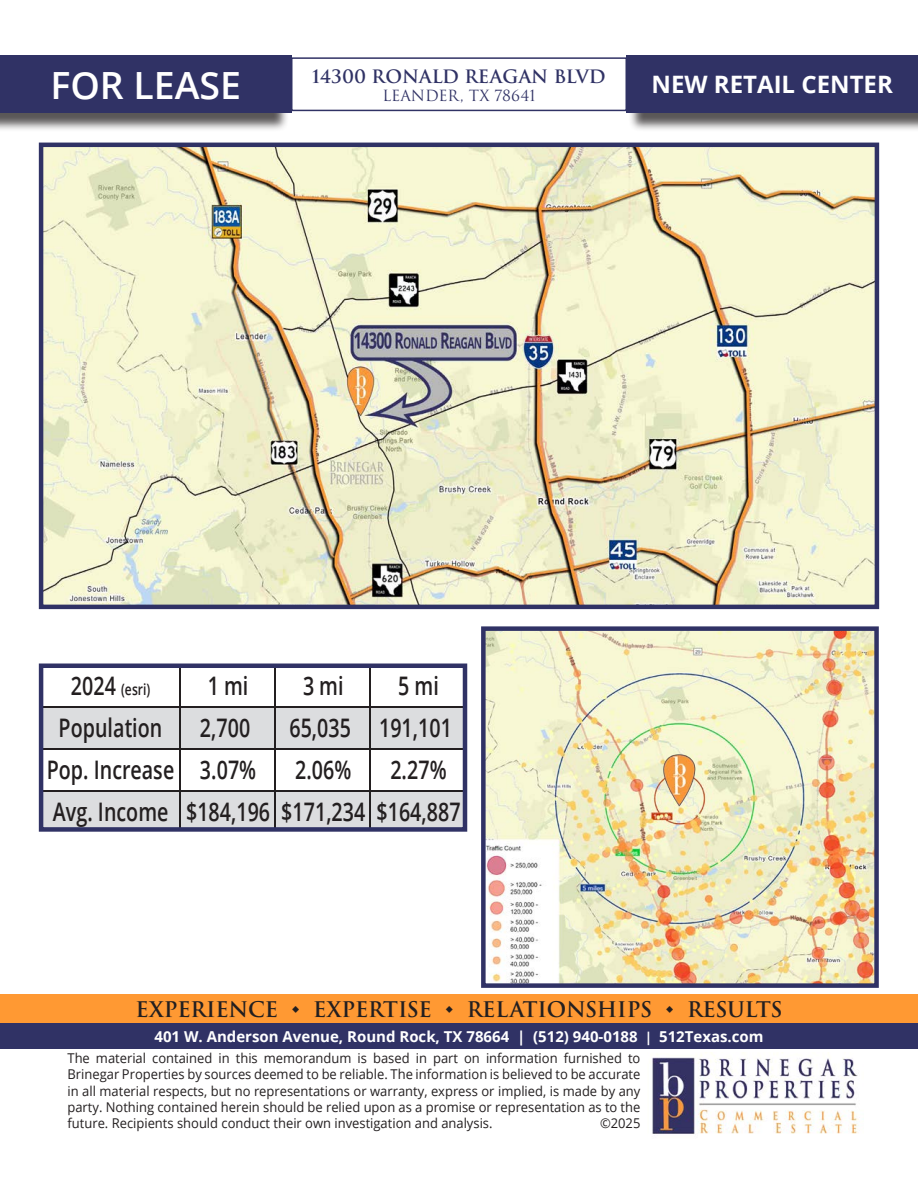
<style>
.page{position:relative;width:918px;height:1188px;background:#fff}
.page>*{position:absolute;margin:0;border:0;box-sizing:border-box;transform-origin:0 0}
.t1{font:600 37.5px "Open Sans";color:#fff}
.t2{font:600 25.5px/42.3px "Open Sans";color:#231f20;scale:.77 1}
.t3{font:700 24px "Open Sans";color:#fff}
.t4{font:600 21px "Trajan Pro 3";letter-spacing:-.01em;color:#231f20}
.t5{font:600 18px "Trajan Pro 3";color:#303265}
.t6{font:600 15.6px "Open Sans";color:#231f20;scale:.77 1}
.t7{font:700 15px "Open Sans";color:#fff}
.t8{font:15px "Trajan Pro 3";color:#303265}
.t9{font:13.5px/16.2px "Open Sans";color:#231f20;text-align:justify;scale:.96 1}
.s1{font-size:25.5px}
.s2{font-size:13.5px}
</style>
<div class="page">
<div style="left:0;top:994px;width:918px;height:30px;background:#f93"></div>
<div style="left:0;top:1024px;width:918px;height:25px;background:#303265"></div>
<img style="left:652px;top:1055px;width:207px;height:79px">
<div style="left:0;top:58px;width:290px;height:73px;background:#231f20;opacity:.75"></div>
<div style="left:0;top:56px;width:292px;height:57px;background:#303265"></div>
<div style="left:629px;top:58px;width:289px;height:73px;background:#231f20;opacity:.75"></div>
<div style="left:626px;top:56px;width:292px;height:57px;background:#303265"></div>
<div style="left:291px;top:57px;width:336px;height:54px;border:2px solid #303265"></div>
<img style="left:44px;top:148px;width:830px;height:456px">
<div style="left:39px;top:143px;width:840px;height:466px;border:4px solid #303265"></div>
<div style="left:41px;top:707px;width:424px;height:43px;background:#dcdddf"></div>
<div style="left:41px;top:791px;width:424px;height:38px;background:#dcdddf"></div>
<hr style="left:180px;top:666px;width:1px;height:163px;background:#231f20">
<hr style="left:275px;top:666px;width:1px;height:163px;background:#231f20">
<hr style="left:370px;top:666px;width:1px;height:163px;background:#231f20">
<hr style="left:41px;top:706px;width:424px;height:2px;background:#231f20">
<hr style="left:41px;top:748px;width:424px;height:2px;background:#231f20">
<hr style="left:41px;top:791px;width:424px;height:1px;background:#231f20">
<div style="left:39px;top:664px;width:428px;height:168px;border:4px solid #303265"></div>
<img style="left:486px;top:631px;width:388px;height:352px">
<div style="left:481px;top:626px;width:398px;height:362px;border:4px solid #303265"></div>
<img style="left:652px;top:752px;width:58px;height:58px">
<h3 class="t5" style="left:312px;top:64px;width:295px">14300 RONALD REAGAN BLVD</h3>
<p class="t8" style="left:382px;top:85px;width:155px">LEANDER, TX 78641</p>
<h1 class="t1" style="left:50px;top:59px;width:192px">FOR LEASE</h1>
<h3 class="t3" style="left:652px;top:68px;width:243px">NEW RETAIL CENTER</h3>
<p class="t6" style="left:71px;top:678px;width:105px"><span class="s1">2024</span> (esri)</p>
<p class="t2" style="left:208px;top:664px;width:54px">1 mi</p>
<p class="t2" style="left:303px;top:664px;width:54px">3 mi</p>
<p class="t2" style="left:398px;top:664px;width:54px">5 mi</p>
<p class="t2" style="left:59px;top:706px;width:136px">Population</p>
<p class="t2" style="left:200px;top:706px;width:67px">2,700</p>
<p class="t2" style="left:289px;top:706px;width:213px">65,035 191,101</p>
<p class="t2" style="left:47px;top:748px;width:273px">Pop. Increase 3.07%</p>
<p class="t2" style="left:295px;top:748px;width:75px">2.06%</p>
<p class="t2" style="left:53px;top:748px;width:531px;text-indent:337px">2.27%<br>Avg. Income $184,196 $171,234 $164,887</p>
<h3 class="t4" style="left:136px;top:994px;width:648px">EXPERIENCE ◆ EXPERTISE ◆ RELATIONSHIPS ◆ RESULTS</h3>
<p class="t9" style="left:68px;top:1050px;width:598px">The material contained in this memorandum is based in part on information furnished to Brinegar Properties by sources deemed to be reliable. The information is believed to be accurate in all material respects, but no representations or warranty, express or implied, is made by any party. Nothing contained herein should be relied upon as a promise or representation as to the future. Recipients should conduct their own investigation and analysis.</p>
<p class="t7" style="left:154px;top:1026px;width:611px">401 W. Anderson Avenue, Round Rock, TX 78664 | (512) 940-0188 <span class="s2">|</span> 512Texas.com</p>
<p class="t9" style="left:600px;top:1115px;width:44px">©2025</p>
</div>
